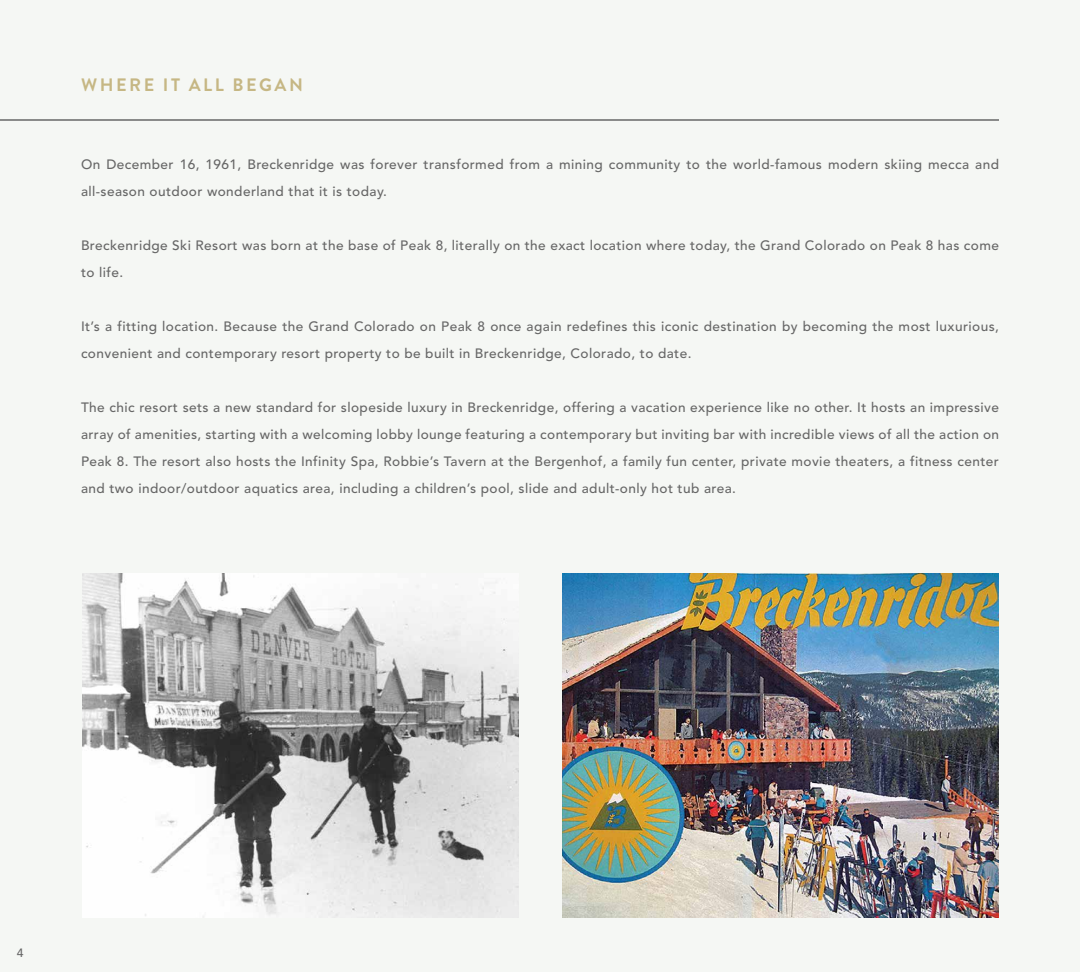
<style>
.page{position:relative;width:1080px;height:972px;background:#f5f7f4}
.page>*{position:absolute;margin:0;border:0;box-sizing:border-box;transform-origin:0 0}
.t1{font:700 18px "Brandon Grotesque";letter-spacing:.14em;color:#c6b784}
.t2{font:500 13.5px/27px "Avenir LT Std";letter-spacing:.03em;color:#676767}
.t3{font:500 12px "Avenir LT Std";color:#676767}
</style>
<div class="page">
<img style="left:563px;top:574px;width:436px;height:344px">
<img style="left:82px;top:574px;width:436px;height:344px">
<hr style="left:0;top:119px;width:999px;height:2px;background:#676767">
<h1 class="t1" style="left:81px;top:72px;width:223px">WHERE IT ALL BEGAN</h1>
<p class="t2" style="left:81px;top:151px;width:920px">On December 16, 1961, Breckenridge was forever transformed from a mining community to the world-famous modern skiing mecca and all-season outdoor wonderland that it is today.</p>
<p class="t2" style="left:81px;top:232px;width:919px">Breckenridge Ski Resort was born at the base of Peak 8, literally on the exact location where today, the Grand Colorado on Peak 8 has come to life.</p>
<p class="t2" style="left:81px;top:313px;width:919px">It’s a fitting location. Because the Grand Colorado on Peak 8 once again redefines this iconic destination by becoming the most luxurious, convenient and contemporary resort property to be built in Breckenridge, Colorado, to date.</p>
<p class="t2" style="left:81px;top:394px;width:920px;text-align:justify">The chic resort sets a new standard for slopeside luxury in Breckenridge, offering a vacation experience like no other. It hosts an impressive array of amenities, starting with a welcoming lobby lounge featuring a contemporary but inviting bar with incredible views of all the action on Peak 8. The resort also hosts the Infinity Spa, Robbie’s Tavern at the Bergenhof, a family fun center, private movie theaters, a fitness center and two indoor/outdoor aquatics area, including a children’s pool, slide and adult-only hot tub area.</p>
<p class="t3" style="left:17px;top:946px;width:8px">4</p>
</div>
